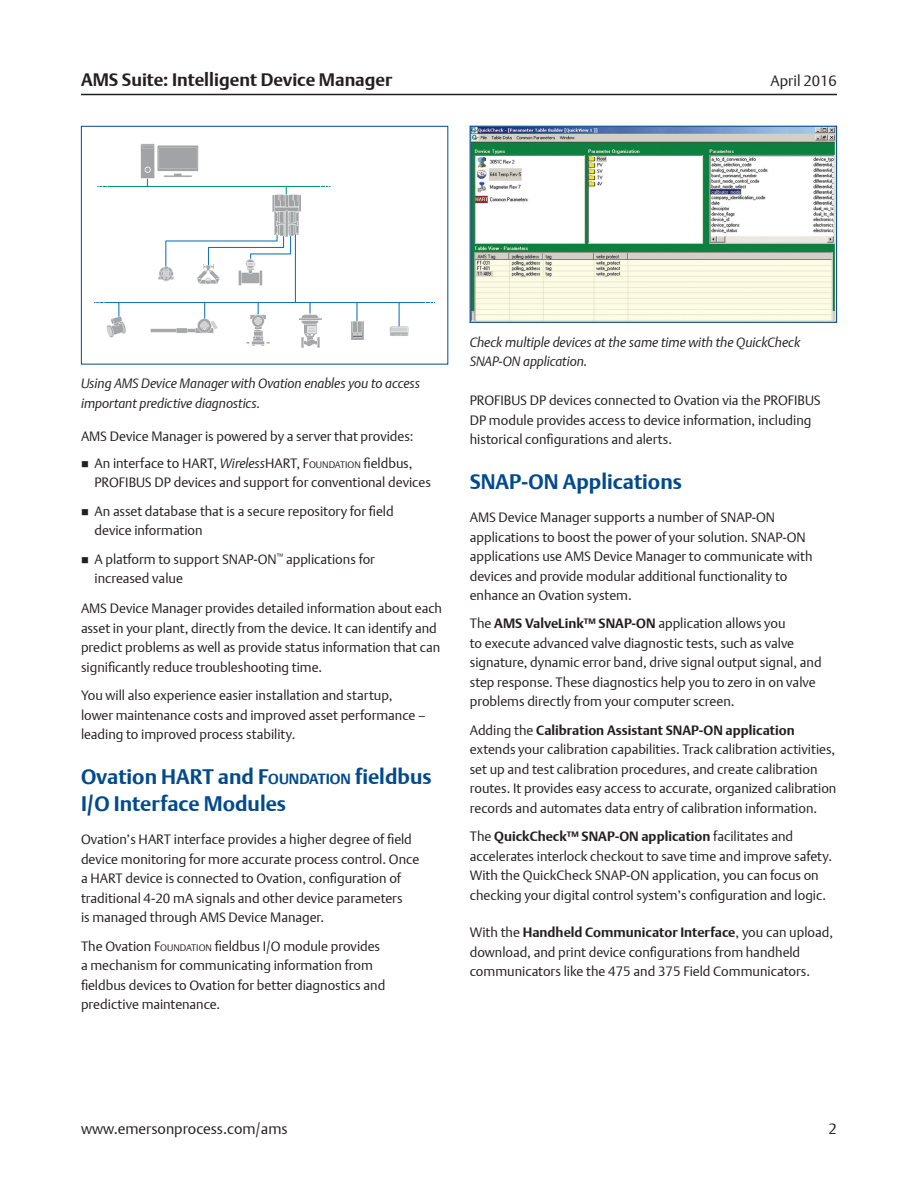
<style>
.page{position:relative;width:918px;height:1188px;background:#fff}
.page>*{position:absolute;margin:0;border:0;box-sizing:border-box;transform-origin:0 0}
.Subhead_1{font:700 21px/27px "DTL Argo T";color:#004a8d}
.t1{font:700 18px "DTL Argo T";color:#231f20}
.t2{font:15px "DTL Argo T Light";color:#231f20}
.Body_Text{font:13.5px/19.5px "DTL Argo T Light";color:#231f20}
.Subhead_1-2{font:13.5px/19.5px "DTL Argo T Light";color:#231f20}
.Image_Caption{font:italic 13.5px/19.5px "DTL Argo T Light";letter-spacing:-.005em;color:#231f20}
.Body_Text-2{font:italic 13.5px/19.5px "DTL Argo T Light";letter-spacing:-.005em;color:#231f20}
.s1{font-style:italic}
.s2{font-size:9.45px}
.s3{font-size:14.7px}
.s4{font-family:"DTL Argo T";font-weight:700}
</style>
<div class="page">
<hr style="left:81px;top:94px;width:756px;height:1px;background:#231f20">
<div style="left:81px;top:126px;width:367px;height:238px;border:1px solid #004a8d"></div>
<hr style="left:309px;top:302px;width:2px;height:23px;background:#1275bb">
<hr style="left:356px;top:302px;width:2px;height:23px;background:#1275bb">
<svg style="left:390px;top:303px;width:19px;height:33px"></svg>
<svg style="left:246px;top:303px;width:24px;height:43px"></svg>
<svg style="left:150px;top:303px;width:68px;height:30px"></svg>
<svg style="left:351px;top:321px;width:12px;height:19px"></svg>
<svg style="left:301px;top:313px;width:19px;height:35px"></svg>
<hr style="left:299px;top:318px;width:22px;height:2px;background:#fff">
<svg style="left:140px;top:144px;width:162px;height:142px"></svg>
<hr style="left:285px;top:211px;width:3px;height:25px;background:#fff">
<hr style="left:108px;top:186px;width:212px;height:1px;background:#009778">
<hr style="left:295px;top:235px;width:1px;height:68px;background:#1275bb">
<hr style="left:104px;top:302px;width:321px;height:1px;background:#1275bb">
<svg style="left:94px;top:302px;width:32px;height:36px"></svg>
<img style="left:472px;top:128px;width:363px;height:193px">
<div style="left:470px;top:126px;width:367px;height:197px;border:1px solid #004a8d"></div>
<h2 class="t1" style="left:81px;top:69px;width:313px">AMS Suite: Intelligent Device Manager</h2>
<p class="t2" style="left:770px;top:72px;width:68px">April 2016</p>
<p class="Image_Caption" style="left:81px;top:374px;width:341px">Using AMS Device Manager with Ovation enables you to access important predictive diagnostics.</p>
<p class="Body_Text" style="left:81px;top:426px;width:334px">AMS Device Manager is powered by a server that provides:</p>
<p class="Body_Text" style="left:94px;top:453px;width:338px">An interface to HART, <span class="s1">Wireless</span>HART, F<span class="s2">OUNDATION</span> fieldbus,<br>PROFIBUS DP devices and support for conventional devices</p>
<p class="Body_Text" style="left:94px;top:501px;width:301px">An asset database that is a secure repository for field device information</p>
<p class="Body_Text" style="left:94px;top:549px;width:282px">A platform to support SNAP-ON<sup>™</sup> applications for increased value</p>
<p class="Body_Text" style="left:81px;top:599px;width:363px">AMS Device Manager provides detailed information about each asset in your plant, directly from the device. It can identify and predict problems as well as provide status information that can significantly reduce troubleshooting time.</p>
<p class="Body_Text" style="left:81px;top:686px;width:346px">You will also experience easier installation and startup, lower maintenance costs and improved asset performance – leading to improved process stability.</p>
<p class="Subhead_1" style="left:81px;top:763px;width:352px">Ovation HART and F<span class="s3">OUNDATION</span> fieldbus<br>I/O Interface Modules</p>
<p class="Body_Text" style="left:81px;top:830px;width:340px">Ovation’s HART interface provides a higher degree of field device monitoring for more accurate process control. Once a HART device is connected to Ovation, configuration of traditional 4-20 mA signals and other device parameters<br>is managed through AMS Device Manager.</p>
<p class="Body_Text" style="left:81px;top:936px;width:306px">The Ovation F<span class="s2">OUNDATION</span> fieldbus I/O module provides a mechanism for communicating information from fieldbus devices to Ovation for better diagnostics and predictive maintenance.</p>
<p class="Body_Text-2" style="left:470px;top:332px;width:332px">Check multiple devices at the same time with the QuickCheck<br>SNAP-ON application.</p>
<p class="Body_Text" style="left:470px;top:390px;width:353px">PROFIBUS DP devices connected to Ovation via the PROFIBUS<br>DP module provides access to device information, including historical configurations and alerts.</p>
<p class="Subhead_1" style="left:470px;top:468px;width:214px">SNAP-ON Applications</p>
<p class="Body_Text" style="left:470px;top:507px;width:344px">AMS Device Manager supports a number of SNAP-ON applications to boost the power of your solution. SNAP-ON applications use AMS Device Manager to communicate with devices and provide modular additional functionality to enhance an Ovation system.</p>
<p class="Body_Text" style="left:470px;top:614px;width:353px">The <span class="s4">AMS ValveLink™ SNAP-ON</span> application allows you<br>to execute advanced valve diagnostic tests, such as valve signature, dynamic error band, drive signal output signal, and step response. These diagnostics help you to zero in on valve problems directly from your computer screen.</p>
<p class="Body_Text" style="left:470px;top:720px;width:368px">Adding the <span class="s4">Calibration Assistant SNAP-ON application </span>extends your calibration capabilities. Track calibration activities, set up and test calibration procedures, and create calibration routes. It provides easy access to accurate, organized calibration records and automates data entry of calibration information.</p>
<p class="Body_Text" style="left:470px;top:827px;width:364px">The <span class="s4">QuickCheck™ SNAP-ON application</span> facilitates and accelerates interlock checkout to save time and improve safety.<br>With the QuickCheck SNAP-ON application, you can focus on checking your digital control system’s configuration and logic.</p>
<p class="Subhead_1-2" style="left:470px;top:923px;width:365px">With the <span class="s4">Handheld Communicator Interface</span>, you can upload, download, and print device configurations from handheld communicators like the 475 and 375 Field Communicators.</p>
<p class="t2" style="left:81px;top:1120px;width:208px">www.emersonprocess.com/ams</p>
<p class="t2" style="left:829px;top:1120px;width:10px">2</p>
</div>
